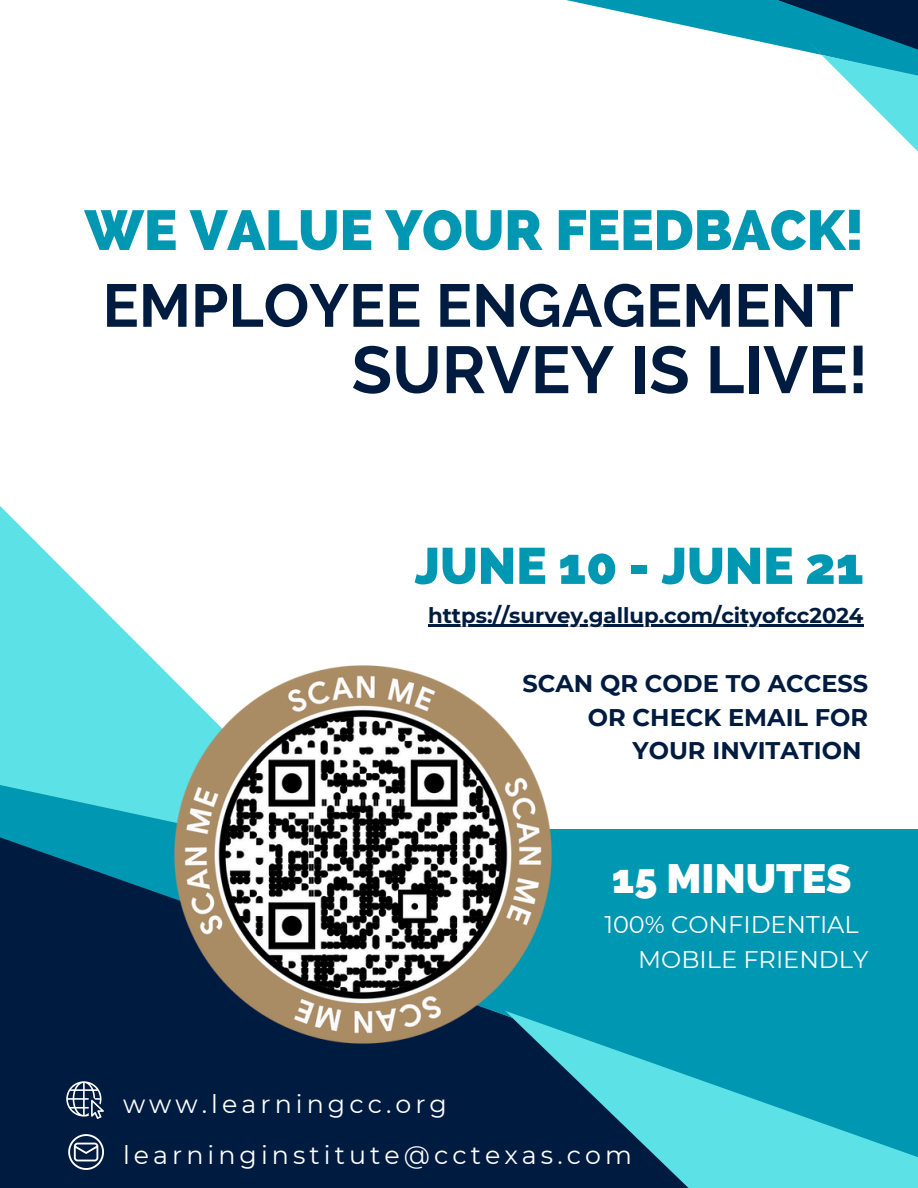
<style>
.page{position:relative;width:918px;height:1188px;background:#fff}
.page>*{position:absolute;margin:0;border:0;box-sizing:border-box;transform-origin:0 0}
.t1{font:700 66.3px "Raleway";color:#001b40}
.t2{font:700 60.3px "Raleway";color:#001b40}
.t3{font:800 55.95px "Raleway";color:#0097b2}
.t4{font:800 51px "Raleway";color:#0097b2}
.t5{font:800 41.1px "Raleway";color:#fff}
.t6{font:25.35px "Montserrat";letter-spacing:.16em;color:#fff}
.t7{font:700 24px/33.3px "Montserrat";color:#001b40;text-align:right}
.t8{font:24px "Montserrat";color:#fff}
.t9{font:700 21.3px "Montserrat";color:#001b40}
</style>
<div class="page">
<svg style="left:868px;top:1006px;width:50px;height:182px;background:#14a7bd"></svg>
<svg style="left:0;top:970px;width:868px;height:218px;background:#0f5572"></svg>
<div style="left:0;top:861px;width:512px;height:157px;background:#001b40"></div>
<svg style="left:0;top:506px;width:211px;height:355px;fill:#5ce1e6"></svg>
<svg style="left:566px;top:0;width:352px;height:152px"></svg>
<div style="left:531px;top:829px;width:387px;height:164px;background:#0097b2"></div>
<img style="left:159px;top:650px;width:408px;height:408px;border-radius:50%">
<svg style="left:66px;top:1081px;width:38px;height:38px"></svg>
<svg style="left:68px;top:1134px;width:36px;height:36px"></svg>
<hr style="left:428px;top:624px;width:436px;height:2px;background:#001b40">
<h1 class="t3" style="left:85px;top:197px;width:781px">WE VALUE YOUR FEEDBACK!</h1>
<p class="t2" style="left:103px;top:270px;width:753px">EMPLOYEE ENGAGEMENT</p>
<p class="t1" style="left:351px;top:331px;width:518px">SURVEY IS LIVE!</p>
<h1 class="t4" style="left:414px;top:536px;width:451px">JUNE 10 - JUNE 21</h1>
<p class="t9" style="left:428px;top:602px;width:437px">https://survey.gallup.com/cityofcc2024</p>
<h3 class="t7" style="left:523px;top:667px;width:347px">SCAN QR CODE TO ACCESS<br>OR CHECK EMAIL FOR<br>YOUR INVITATION</h3>
<p class="t5" style="left:612px;top:854px;width:241px">15 MINUTES</p>
<h2 class="t8" style="left:604px;top:909px;width:256px">100% CONFIDENTIAL</h2>
<h4 class="t8" style="left:638px;top:945px;width:232px">MOBILE FRIENDLY</h4>
<p class="t6" style="left:123px;top:1088px;width:325px">www.learningcc.org</p>
<p class="t6" style="left:123px;top:1139px;width:510px">learninginstitute@cctexas.com</p>
</div>
